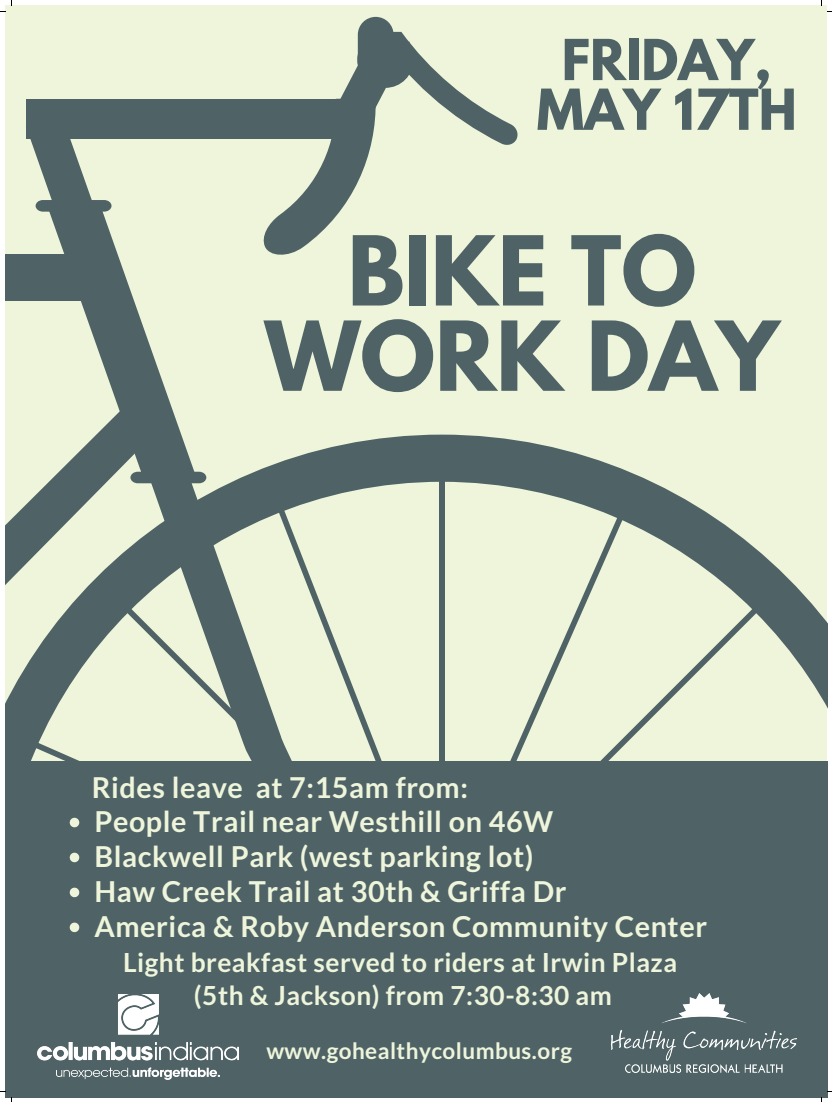
<style>
.page{position:relative;width:832px;height:1102px;background:#fff}
.page>*{position:absolute;margin:0;border:0;box-sizing:border-box;transform-origin:0 0}
.t1{font:700 85.25px/85.2px "League Spartan";color:#4f6367;text-align:center}
.t2{font:700 50px/49.7px "League Spartan";color:#4f6367;text-align:center}
.t3{font:700 28.75px/34.9px "Lato";letter-spacing:.02em;color:#eef5db}
.t4{font:700 26.25px/32.4px "Lato";letter-spacing:.02em;color:#eef5db;text-align:center}
.t5{font:700 22.5px "Lato";letter-spacing:.02em;color:#eef5db}
</style>
<div class="page">
<div style="left:5px;top:5px;width:821px;height:1091px;background:#eef5db"></div>
<svg style="left:471px;top:435px;width:355px;height:325px"></svg>
<div style="left:5px;top:255px;width:107px;height:46px;background:#4f6367"></div>
<svg style="left:5px;top:504px;width:21px;height:256px;fill:#4f6367"></svg>
<div style="left:26px;top:99px;width:313px;height:39px;background:#4f6367"></div>
<div style="left:358px;top:17px;width:35px;height:64px;background:#4f6367;border-radius:18px"></div>
<svg style="left:336px;top:32px;width:182px;height:113px"></svg>
<svg style="left:26px;top:113px;width:445px;height:647px"></svg>
<div style="left:5px;top:1072px;width:821px;height:24px;background:#4f6367"></div>
<div style="left:5px;top:760px;width:821px;height:330px;background:#4f6367"></div>
<svg style="left:70px;top:817px;width:9px;height:10px"></svg>
<svg style="left:70px;top:852px;width:9px;height:10px"></svg>
<svg style="left:70px;top:887px;width:9px;height:10px"></svg>
<svg style="left:70px;top:922px;width:9px;height:10px"></svg>
<img style="left:611px;top:993px;width:185px;height:79px">
<img style="left:38px;top:994px;width:201px;height:85px">
<svg style="left:821px;top:1091px;width:10px;height:10px"></svg>
<h2 class="t2" style="left:536px;top:41px;width:261px">FRIDAY,<br>MAY 17TH</h2>
<h1 class="t1" style="left:264px;top:239px;width:516px">BIKE TO<br>WORK DAY</h1>
<p class="t3" style="left:92px;top:769px;width:377px">Rides leave at 7:15am from:</p>
<p class="t3" style="left:94px;top:803px;width:614px">People Trail near Westhill on 46W<br>Blackwell Park (west parking lot)<br>Haw Creek Trail at 30th &amp; Griffa Dr<br>America &amp; Roby Anderson Community Center</p>
<p class="t4" style="left:123px;top:945px;width:555px">Light breakfast served to riders at Irwin Plaza (5th &amp; Jackson) from 7:30-8:30 am</p>
<p class="t5" style="left:266px;top:1036px;width:307px">www.gohealthycolumbus.org</p>
</div>
